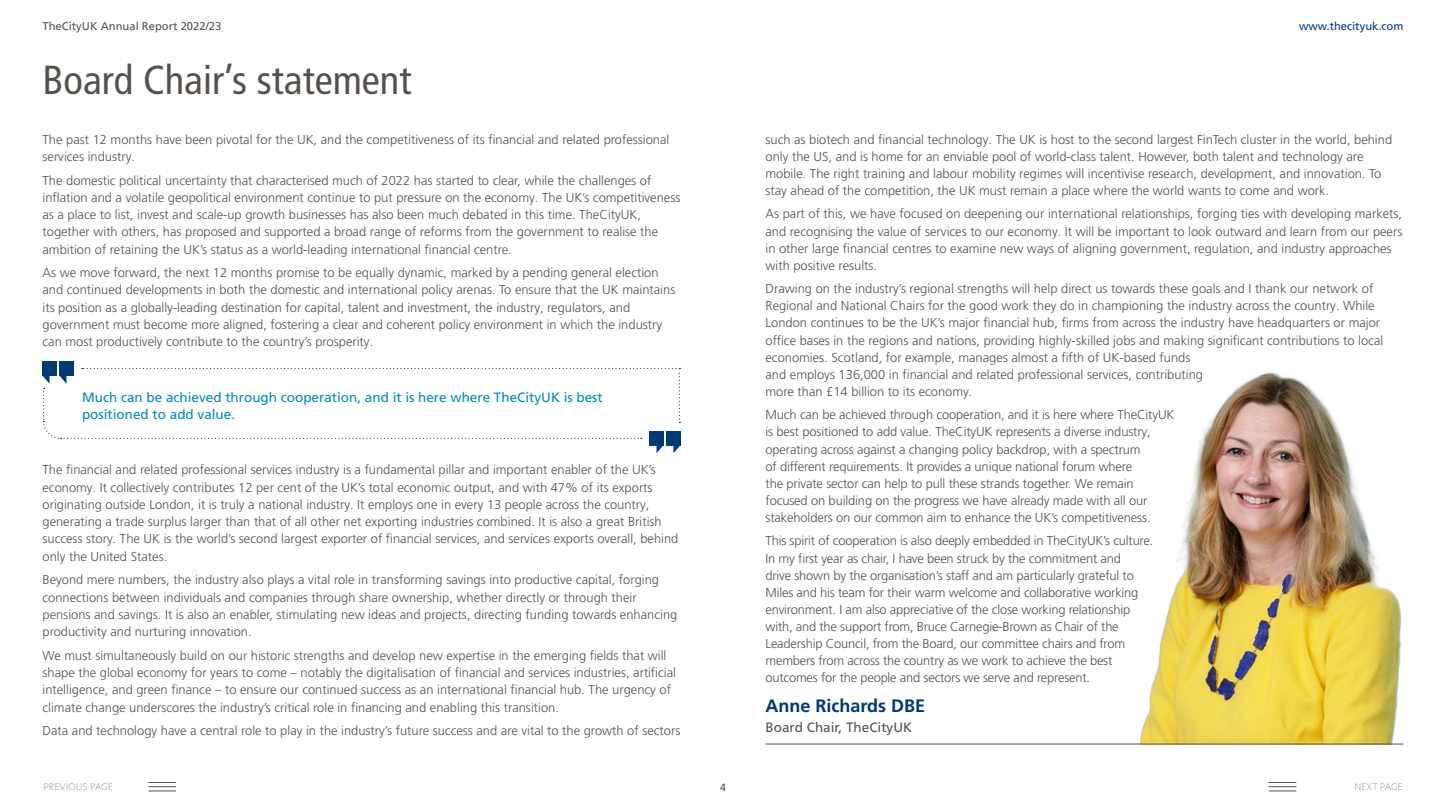
<style>
.page{position:relative;width:1446px;height:808px;background:#fff}
.page>*{position:absolute;margin:0;border:0;box-sizing:border-box;transform-origin:0 0}
.t1{font:condensed 40.5px "Frutiger LT Pro";color:#56514d}
.Para_Title{font:700 18px "Frutiger LT Pro";color:#003974}
.t2{font:13.5px/17.2px "Frutiger LT Pro";color:#008cb8}
.Body_Text{font:13.5px "Frutiger LT Pro";color:#56514d}
.Body_Text___CITYUK{font:300 12.9px/17.1px "Frutiger LT Pro";color:#56514d}
.t3{font:11.25px "Frutiger LT Pro";color:#56514d}
.t4{font:11.25px "Frutiger LT Pro";color:#003974}
.t5{font:10.5px "Frutiger LT Pro";color:#56514d}
.t6{font:300 9px "New Hero";color:#aba8a6}
</style>
<div class="page">
<svg style="left:148px;top:782px;width:28px;height:10px"></svg>
<svg style="left:1268px;top:782px;width:28px;height:10px"></svg>
<img style="left:1130px;top:372px;width:273px;height:372px">
<hr style="left:765px;top:744px;width:638px;height:1px;background:#56514d">
<div style="left:59px;top:361px;width:15px;height:15px;background:#003974"></div>
<div style="left:43px;top:361px;width:14px;height:15px;background:#003974"></div>
<svg style="left:43px;top:368px;width:637px;height:85px"></svg>
<p class="t3" style="left:43px;top:19px;width:180px">TheCityUK Annual Report 2022/23</p>
<p class="t1" style="left:43px;top:57px;width:370px">Board Chair’s statement</p>
<p class="Body_Text___CITYUK" style="left:43px;top:131px;width:628px">The past 12 months have been pivotal for the UK, and the competitiveness of its financial and related professional services industry.</p>
<p class="Body_Text___CITYUK" style="left:43px;top:171px;width:639px">The domestic political uncertainty that characterised much of 2022 has started to clear, while the challenges of inflation and a volatile geopolitical environment continue to put pressure on the economy. The UK’s competitiveness as a place to list, invest and scale-up growth businesses has also been much debated in this time. TheCityUK, together with others, has proposed and supported a broad range of reforms from the government to realise the ambition of retaining the UK’s status as a world-leading international financial centre.</p>
<p class="Body_Text___CITYUK" style="left:43px;top:264px;width:634px">As we move forward, the next 12 months promise to be equally dynamic, marked by a pending general election and continued developments in both the domestic and international policy arenas. To ensure that the UK maintains its position as a globally-leading destination for capital, talent and investment, the industry, regulators, and government must become more aligned, fostering a clear and coherent policy environment in which the industry can most productively contribute to the country’s prosperity.</p>
<p class="t2" style="left:82px;top:388px;width:522px">Much can be achieved through cooperation, and it is here where TheCityUK is best positioned to add value.</p>
<p class="Body_Text___CITYUK" style="left:43px;top:461px;width:637px">The financial and related professional services industry is a fundamental pillar and important enabler of the UK’s economy. It collectively contributes 12 per cent of the UK’s total economic output, and with 47% of its exports originating outside London, it is truly a national industry. It employs one in every 13 people across the country, generating a trade surplus larger than that of all other net exporting industries combined. It is also a great British success story. The UK is the world’s second largest exporter of financial services, and services exports overall, behind only the United States.</p>
<p class="Body_Text___CITYUK" style="left:43px;top:571px;width:636px">Beyond mere numbers, the industry also plays a vital role in transforming savings into productive capital, forging connections between individuals and companies through share ownership, whether directly or through their pensions and savings. It is also an enabler, stimulating new ideas and projects, directing funding towards enhancing productivity and nurturing innovation.</p>
<p class="Body_Text___CITYUK" style="left:43px;top:647px;width:635px">We must simultaneously build on our historic strengths and develop new expertise in the emerging fields that will shape the global economy for years to come – notably the digitalisation of financial and services industries, artificial intelligence, and green finance – to ensure our continued success as an international financial hub. The urgency of climate change underscores the industry’s critical role in financing and enabling this transition.</p>
<p class="Body_Text___CITYUK" style="left:43px;top:722px;width:639px">Data and technology have a central role to play in the industry’s future success and are vital to the growth of sectors</p>
<p class="t4" style="left:1299px;top:19px;width:106px">www.thecityuk.com</p>
<p class="Body_Text___CITYUK" style="left:765px;top:131px;width:628px">such as biotech and financial technology. The UK is host to the second largest FinTech cluster in the world, behind only the US, and is home for an enviable pool of world-class talent. However, both talent and technology are mobile. The right training and labour mobility regimes will incentivise research, development, and innovation. To stay ahead of the competition, the UK must remain a place where the world wants to come and work.</p>
<p class="Body_Text___CITYUK" style="left:765px;top:205px;width:638px">As part of this, we have focused on deepening our international relationships, forging ties with developing markets, and recognising the value of services to our economy. It will be important to look outward and learn from our peers in other large financial centres to examine new ways of aligning government, regulation, and industry approaches with positive results.</p>
<p class="Body_Text___CITYUK" style="left:765px;top:280px;width:619px">Drawing on the industry’s regional strengths will help direct us towards these goals and I thank our network of Regional and National Chairs for the good work they do in championing the industry across the country. While London continues to be the UK’s major financial hub, firms from across the industry have headquarters or major office bases in the regions and nations, providing highly-skilled jobs and making significant contributions to local economies. Scotland, for example, manages almost a fifth of UK-based funds<br>and employs 136,000 in financial and related professional services, contributing<br>more than £14 billion to its economy.</p>
<p class="Body_Text___CITYUK" style="left:765px;top:406px;width:410px">Much can be achieved through cooperation, and it is here where TheCityUK is best positioned to add value. TheCityUK represents a diverse industry, operating across against a changing policy backdrop, with a spectrum<br>of different requirements. It provides a unique national forum where<br>the private sector can help to pull these strands together. We remain focused on building on the progress we have already made with all our stakeholders on our common aim to enhance the UK’s competitiveness.</p>
<p class="Body_Text___CITYUK" style="left:765px;top:532px;width:389px">This spirit of cooperation is also deeply embedded in TheCityUK’s culture.<br>In my first year as chair, I have been struck by the commitment and<br>drive shown by the organisation’s staff and am particularly grateful to Miles and his team for their warm welcome and collaborative working environment. I am also appreciative of the close working relationship with, and the support from, Bruce Carnegie-Brown as Chair of the Leadership Council, from the Board, our committee chairs and from members from across the country as we work to achieve the best outcomes for the people and sectors we serve and represent.</p>
<p class="Para_Title" style="left:765px;top:695px;width:161px">Anne Richards DBE</p>
<p class="Body_Text" style="left:765px;top:720px;width:148px">Board Chair, TheCityUK</p>
<p class="t5" style="left:720px;top:781px;width:7px">4</p>
<p class="t6" style="left:43px;top:781px;width:71px">PREVIOUS PAGE</p>
<p class="t6" style="left:1354px;top:781px;width:50px">NEXT PAGE</p>
</div>
